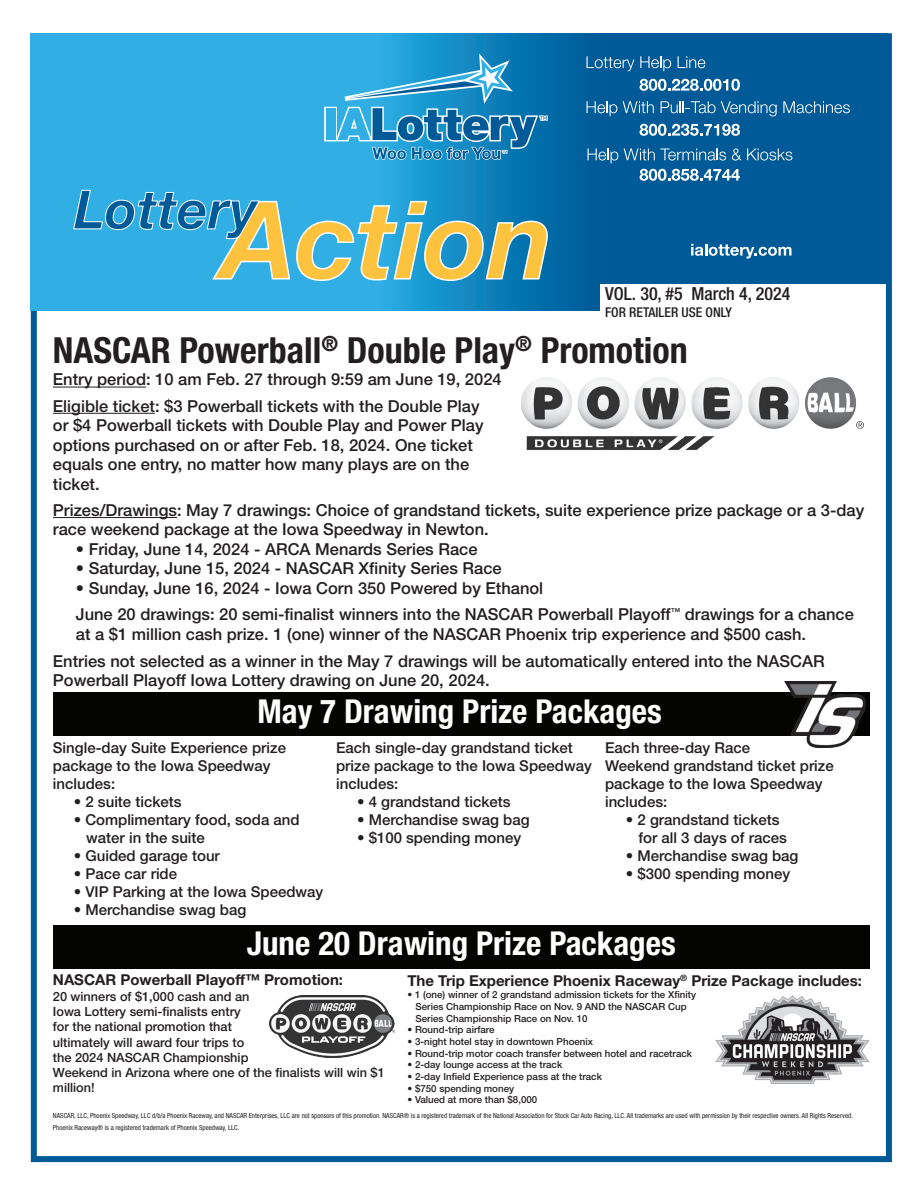
<style>
.page{position:relative;width:918px;height:1188px;background:#fff}
.page>*{position:absolute;margin:0;border:0;box-sizing:border-box;transform-origin:0 0}
.AHead1{font:700 condensed 36px "Helvetica Neue LT Std";color:#231f20}
.AHead1-2{font:700 condensed 33px "Helvetica Neue LT Std";color:#fff}
.t1{font:500 condensed 18px "Helvetica Neue LT Std";color:#231f20}
.Action_Briefs_text{font:500 16.5px/19.5px "Helvetica Neue LT Std";color:#231f20}
.Action_Briefs_text-2{font:500 15px/18px "Helvetica Neue LT Std";color:#231f20}
.Action_Briefs_text-3{font:700 15px "Helvetica Neue LT Std";color:#231f20}
.Action_Briefs_text-4{font:500 condensed 13.5px "Helvetica Neue LT Std";color:#231f20}
.Action_Briefs_text-5{font:500 12.75px/15.3px "Helvetica Neue LT Std";color:#231f20}
.Action_Briefs_text-6{font:500 9.75px "Helvetica Neue LT Std";color:#231f20}
.Action_Briefs_text-7{font:condensed 6.9px "Helvetica Neue LT Std";color:#231f20}
</style>
<div class="page">
<div style="left:576px;top:33px;width:311px;height:251px;background:#005a97"></div>
<div style="left:31px;top:33px;width:861px;height:1129px;border:6px solid #005a97"></div>
<svg style="left:31px;top:33px;width:569px;height:277px;background:#259dd4"></svg>
<svg style="left:324px;top:54px;width:224px;height:106px;background:#3499cb"></svg>
<svg style="left:587px;top:56px;width:47px;height:15px"></svg>
<svg style="left:640px;top:56px;width:31px;height:15px"></svg>
<svg style="left:678px;top:56px;width:27px;height:12px"></svg>
<svg style="left:640px;top:79px;width:100px;height:12px"></svg>
<svg style="left:587px;top:101px;width:30px;height:15px"></svg>
<svg style="left:623px;top:101px;width:31px;height:12px"></svg>
<svg style="left:661px;top:101px;width:116px;height:15px"></svg>
<svg style="left:783px;top:101px;width:67px;height:12px"></svg>
<svg style="left:640px;top:124px;width:100px;height:12px"></svg>
<svg style="left:640px;top:169px;width:100px;height:12px"></svg>
<svg style="left:691px;top:244px;width:101px;height:15px"></svg>
<svg style="left:73px;top:190px;width:476px;height:92px;background:#63acb6"></svg>
<svg style="left:588px;top:148px;width:30px;height:15px"></svg>
<svg style="left:624px;top:148px;width:102px;height:13px"></svg>
<svg style="left:732px;top:149px;width:9px;height:12px"></svg>
<svg style="left:747px;top:148px;width:45px;height:13px"></svg>
<hr style="left:53px;top:387px;width:93px;height:1px;background:#231f20">
<hr style="left:53px;top:413px;width:102px;height:1px;background:#231f20">
<hr style="left:53px;top:517px;width:124px;height:1px;background:#231f20">
<img style="left:521px;top:377px;width:343px;height:73px">
<div style="left:53px;top:693px;width:817px;height:43px;background:#040503"></div>
<img style="left:785px;top:681px;width:80px;height:66px">
<div style="left:53px;top:925px;width:817px;height:43px;background:#040503"></div>
<img style="left:270px;top:995px;width:124px;height:62px">
<img style="left:716px;top:996px;width:154px;height:87px">
<p class="t1" style="left:605px;top:283px;width:187px">VOL. 30, #5 March 4, 2024</p>
<p class="Action_Briefs_text-4" style="left:605px;top:304px;width:128px">FOR RETAILER USE ONLY</p>
<p class="AHead1" style="left:53px;top:329px;width:636px">NASCAR Powerball<sup>®</sup> Double Play<sup>®</sup> Promotion</p>
<p class="Action_Briefs_text" style="left:53px;top:370px;width:450px">Entry period: 10 am Feb. 27 through 9:59 am June 19, 2024</p>
<p class="Action_Briefs_text" style="left:53px;top:396px;width:432px">Eligible ticket: $3 Powerball tickets with the Double Play or $4 Powerball tickets with Double Play and Power Play options purchased on or after Feb. 18, 2024. One ticket equals one entry, no matter how many plays are on the ticket.</p>
<p class="Action_Briefs_text" style="left:53px;top:500px;width:813px">Prizes/Drawings: May 7 drawings: Choice of grandstand tickets, suite experience prize package or a 3-day race weekend package at the Iowa Speedway in Newton.</p>
<p class="Action_Briefs_text" style="left:76px;top:539px;width:403px">• Friday, June 14, 2024 - ARCA Menards Series Race</p>
<p class="Action_Briefs_text" style="left:76px;top:559px;width:427px">• Saturday, June 15, 2024 - NASCAR Xfinity Series Race</p>
<p class="Action_Briefs_text" style="left:76px;top:578px;width:469px">• Sunday, June 16, 2024 - Iowa Corn 350 Powered by Ethanol</p>
<p class="Action_Briefs_text" style="left:76px;top:604px;width:780px">June 20 drawings: 20 semi-finalist winners into the NASCAR Powerball Playoff<sup>™</sup> drawings for a chance</p>
<p class="Action_Briefs_text" style="left:76px;top:625px;width:732px">at a $1 million cash prize. 1 (one) winner of the NASCAR Phoenix trip experience and $500 cash.</p>
<p class="Action_Briefs_text" style="left:53px;top:651px;width:773px">Entries not selected as a winner in the May 7 drawings will be automatically entered into the NASCAR<br>Powerball Playoff Iowa Lottery drawing on June 20, 2024.</p>
<p class="AHead1-2" style="left:257px;top:691px;width:406px">May 7 Drawing Prize Packages</p>
<p class="Action_Briefs_text-2" style="left:53px;top:738px;width:235px">Single-day Suite Experience prize package to the Iowa Speedway includes:</p>
<p class="Action_Briefs_text-2" style="left:74px;top:792px;width:109px">• 2 suite tickets</p>
<p class="Action_Briefs_text-2" style="left:74px;top:810px;width:227px">• Complimentary food, soda and</p>
<p class="Action_Briefs_text-2" style="left:86px;top:828px;width:120px">water in the suite</p>
<p class="Action_Briefs_text-2" style="left:74px;top:846px;width:148px">• Guided garage tour</p>
<p class="Action_Briefs_text-2" style="left:74px;top:864px;width:105px">• Pace car ride</p>
<p class="Action_Briefs_text-2" style="left:74px;top:882px;width:251px">• VIP Parking at the Iowa Speedway</p>
<p class="Action_Briefs_text-2" style="left:74px;top:900px;width:174px">• Merchandise swag bag</p>
<p class="Action_Briefs_text-2" style="left:336px;top:738px;width:257px">Each single-day grandstand ticket prize package to the Iowa Speedway includes:</p>
<p class="Action_Briefs_text-2" style="left:357px;top:792px;width:155px">• 4 grandstand tickets</p>
<p class="Action_Briefs_text-2" style="left:357px;top:810px;width:174px">• Merchandise swag bag</p>
<p class="Action_Briefs_text-2" style="left:357px;top:828px;width:166px">• $100 spending money</p>
<p class="Action_Briefs_text-2" style="left:605px;top:738px;width:230px">Each three-day Race<br>Weekend grandstand ticket prize package to the Iowa Speedway includes:</p>
<p class="Action_Briefs_text-2" style="left:626px;top:810px;width:155px">• 2 grandstand tickets</p>
<p class="Action_Briefs_text-2" style="left:638px;top:828px;width:150px">for all 3 days of races</p>
<p class="Action_Briefs_text-2" style="left:626px;top:846px;width:174px">• Merchandise swag bag</p>
<p class="Action_Briefs_text-2" style="left:626px;top:864px;width:166px">• $300 spending money</p>
<p class="AHead1-2" style="left:247px;top:924px;width:430px">June 20 Drawing Prize Packages</p>
<p class="Action_Briefs_text-3" style="left:53px;top:971px;width:292px">NASCAR Powerball Playoff™ Promotion:</p>
<p class="Action_Briefs_text-5" style="left:53px;top:988px;width:333px">20 winners of $1,000 cash and an<br>Iowa Lottery semi-finalists entry<br>for the national promotion that<br>ultimately will award four trips to<br>the 2024 NASCAR Championship<br>Weekend in Arizona where one of the finalists will win $1 million!</p>
<p class="Action_Briefs_text-3" style="left:407px;top:972px;width:456px">The Trip Experience Phoenix Raceway<sup>®</sup> Prize Package includes:</p>
<p class="Action_Briefs_text-6" style="left:407px;top:989px;width:290px">• 1 (one) winner of 2 grandstand admission tickets for the Xfinity</p>
<p class="Action_Briefs_text-6" style="left:416px;top:1001px;width:273px">Series Championship Race on Nov. 9 AND the NASCAR Cup</p>
<p class="Action_Briefs_text-6" style="left:416px;top:1012px;width:173px">Series Championship Race on Nov. 10</p>
<p class="Action_Briefs_text-6" style="left:407px;top:1024px;width:89px">• Round-trip airfare</p>
<p class="Action_Briefs_text-6" style="left:407px;top:1036px;width:187px">• 3-night hotel stay in downtown Phoenix</p>
<p class="Action_Briefs_text-6" style="left:407px;top:1047px;width:286px">• Round-trip motor coach transfer between hotel and racetrack</p>
<p class="Action_Briefs_text-6" style="left:407px;top:1059px;width:156px">• 2-day lounge access at the track</p>
<p class="Action_Briefs_text-6" style="left:407px;top:1071px;width:196px">• 2-day Infield Experience pass at the track</p>
<p class="Action_Briefs_text-6" style="left:407px;top:1082px;width:108px">• $750 spending money</p>
<p class="Action_Briefs_text-6" style="left:407px;top:1094px;width:131px">• Valued at more than $8,000</p>
<p class="Action_Briefs_text-7" style="left:53px;top:1111px;width:802px">NASCAR, LLC, Phoenix Speedway, LLC d/b/a Phoenix Raceway, and NASCAR Enterprises, LLC are not sponsors of this promotion. NASCAR® is a registered trademark of the National Association for Stock Car Auto Racing, LLC. All trademarks are used with permission by their respective owners. All Rights Reserved.</p>
<p class="Action_Briefs_text-7" style="left:53px;top:1123px;width:188px">Phoenix Raceway® is a registered trademark of Phoenix Speedway, LLC.</p>
</div>
